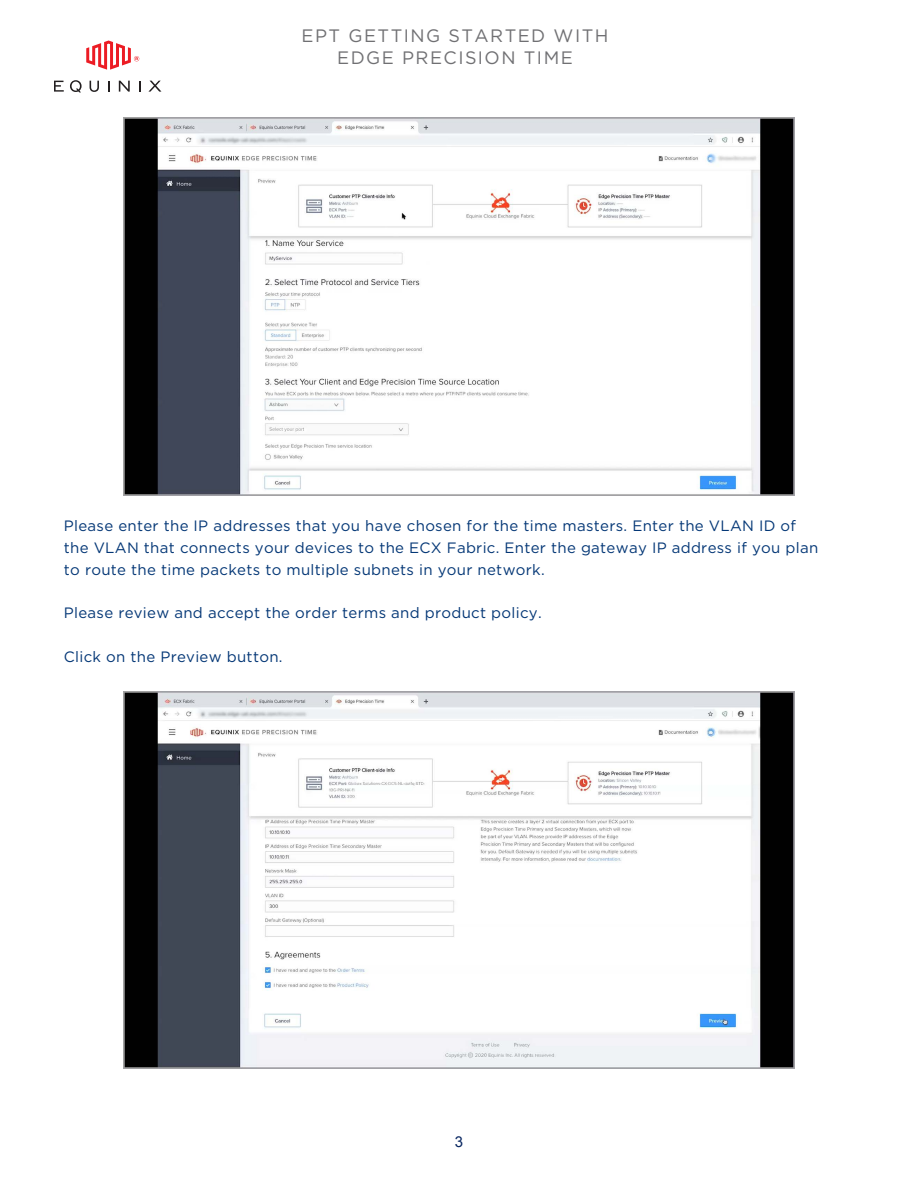
<style>
.page{position:relative;width:918px;height:1188px;background:#fff}
.page>*{position:absolute;margin:0;border:0;box-sizing:border-box;transform-origin:0 0}
.t1{font:18px/21.6px "Gotham";letter-spacing:.08em;color:#707073;text-align:center}
.t2{font:15px/21.8px "Gotham";letter-spacing:.02em;color:#043776}
.t3{font:15px "Arial";color:#082661}
</style>
<div class="page">
<svg style="left:54px;top:81px;width:10px;height:11px"></svg>
<svg style="left:90px;top:81px;width:9px;height:11px"></svg>
<svg style="left:119px;top:81px;width:11px;height:11px"></svg>
<svg style="left:139px;top:81px;width:2px;height:11px"></svg>
<svg style="left:148px;top:81px;width:13px;height:11px"></svg>
<svg style="left:70px;top:80px;width:12px;height:12px"></svg>
<svg style="left:86px;top:41px;width:53px;height:29px"></svg>
<img style="left:123px;top:118px;width:672px;height:377px">
<img style="left:123px;top:691px;width:672px;height:378px">
<p class="t1" style="left:302px;top:25px;width:308px">EPT GETTING STARTED WITH<br>EDGE PRECISION TIME</p>
<p class="t2" style="left:64px;top:515px;width:756px">Please enter the IP addresses that you have chosen for the time masters. Enter the VLAN ID of the VLAN that connects your devices to the ECX Fabric. Enter the gateway IP address if you plan to route the time packets to multiple subnets in your network.</p>
<p class="t2" style="left:64px;top:602px;width:479px">Please review and accept the order terms and product policy.</p>
<p class="t2" style="left:64px;top:645px;width:220px">Click on the Preview button.</p>
<p class="t3" style="left:455px;top:1132px;width:10px">3</p>
</div>
